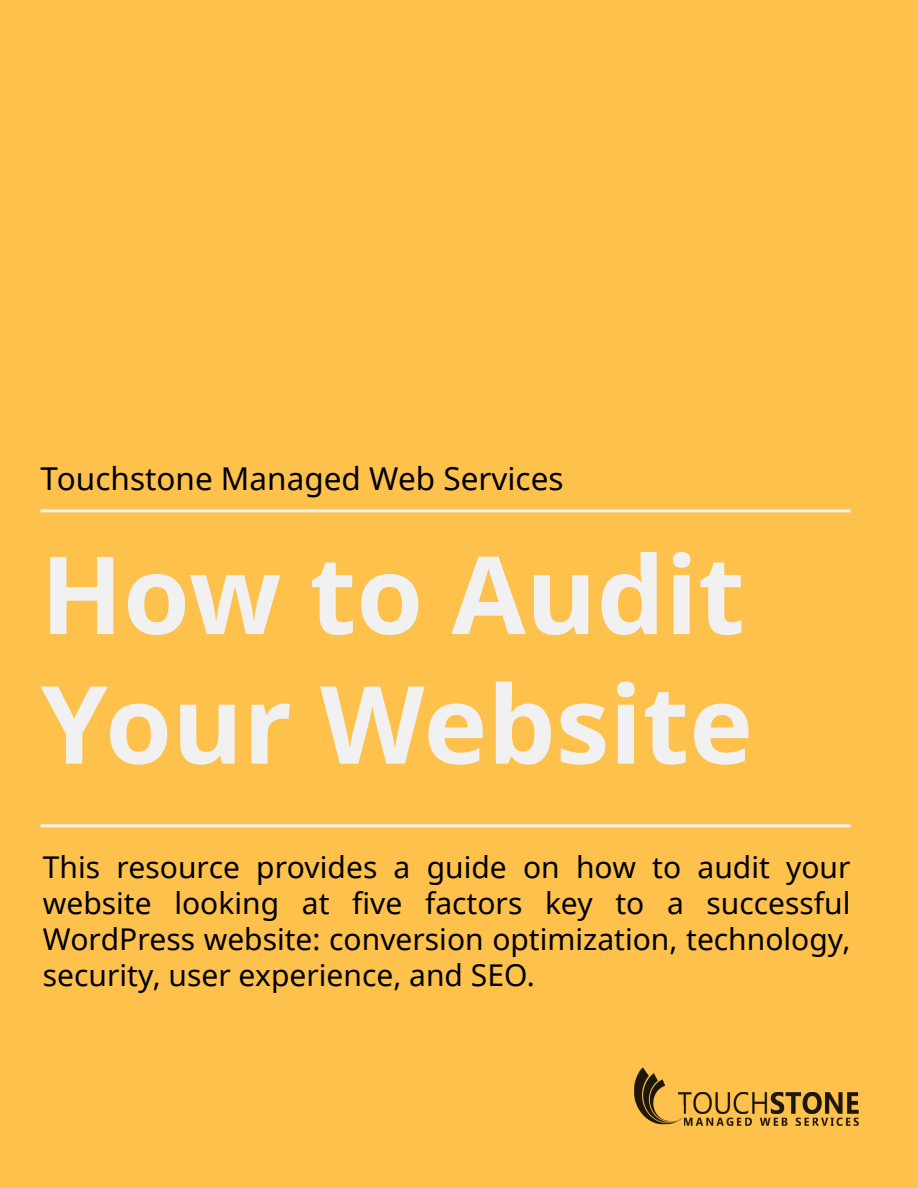
<style>
.page{position:relative;width:918px;height:1188px;background:#fec14c}
.page>*{position:absolute;margin:0;border:0;box-sizing:border-box;transform-origin:0 0}
.t1{font:700 108px/129.6px "Noto Sans";color:#f1f1f2}
.t2{font:31.5px "Noto Sans";color:#000}
.t3{font:30px/36px "Noto Sans";color:#000;text-align:justify}
</style>
<div class="page">
<hr style="left:40px;top:509px;width:811px;height:3px;background:#f1f1f2">
<hr style="left:40px;top:824px;width:811px;height:3px;background:#f1f1f2">
<img style="left:633px;top:1067px;width:226px;height:60px">
<p class="t2" style="left:40px;top:457px;width:525px">Touchstone Managed Web Services</p>
<h1 class="t1" style="left:40px;top:527px;width:714px">How to Audit<br>Your Website</h1>
<p class="t3" style="left:43px;top:848px;width:809px">This resource provides a guide on how to audit your website looking at five factors key to a successful WordPress website: conversion optimization, technology, security, user experience, and SEO.</p>
</div>
